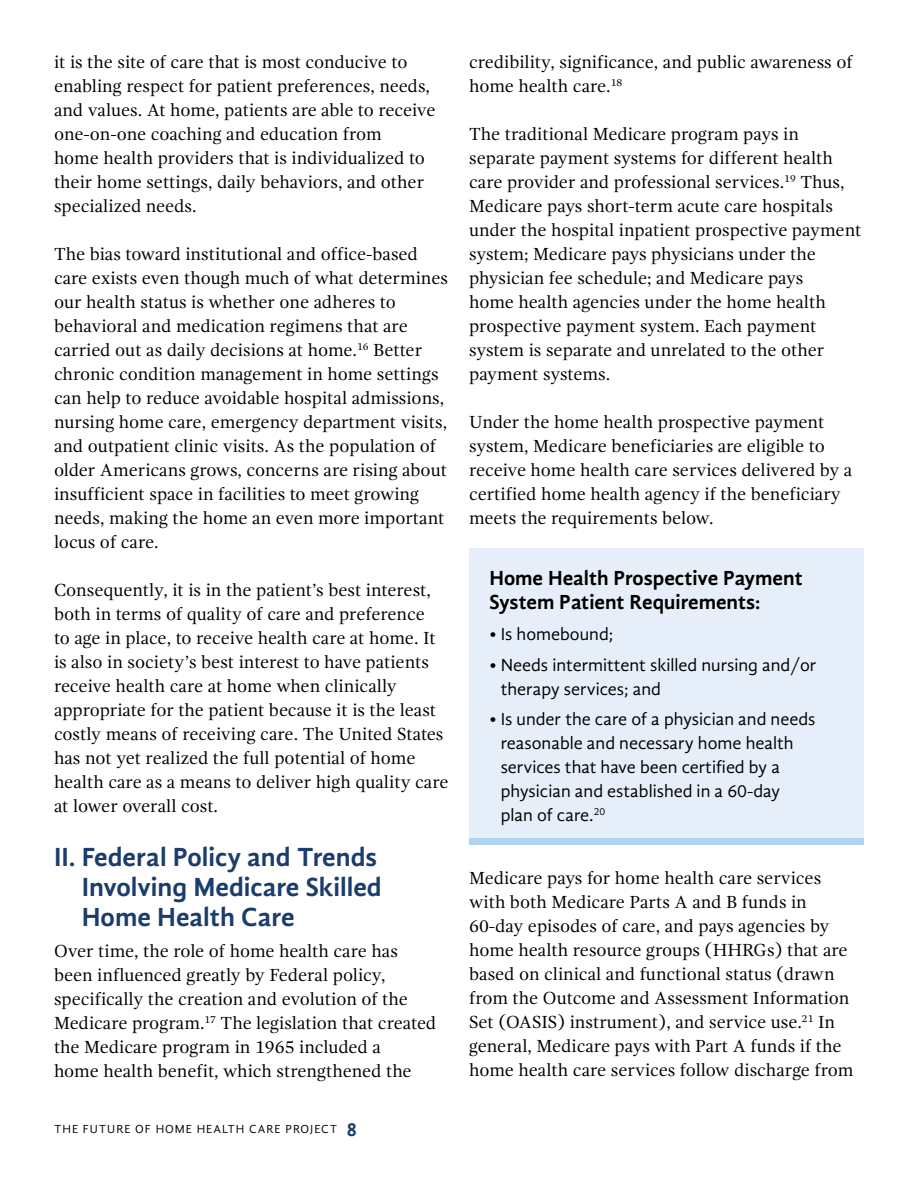
<style>
.page{position:relative;width:918px;height:1188px;background:#fff}
.page>*{position:absolute;margin:0;border:0;box-sizing:border-box;transform-origin:0 0}
.t1{font:700 27px/30px "Gandhi Sans";color:#1b3d6d}
.t2{font:700 21px/24px "Gandhi Sans";color:#000}
.t3{font:18px/24px "Gandhi Serif";color:#000}
.t4{font:18px/24px "Gandhi Sans";color:#000}
.t5{font:12px "Gandhi Sans";letter-spacing:.08em;color:#000}
.s1{font-weight:700;font-size:19.5px;color:#1b3d6d}
</style>
<div class="page">
<div style="left:469px;top:549px;width:395px;height:296px;background:#e6eff9"></div>
<div style="left:469px;top:838px;width:395px;height:7px;background:#b2d4f0"></div>
<p class="t3" style="left:54px;top:50px;width:383px">it is the site of care that is most conducive to enabling respect for patient preferences, needs, and values. At home, patients are able to receive one-on-one coaching and education from<br>home health providers that is individualized to their home settings, daily behaviors, and other specialized needs.</p>
<p class="t3" style="left:54px;top:242px;width:396px">The bias toward institutional and office-based care exists even though much of what determines our health status is whether one adheres to behavioral and medication regimens that are carried out as daily decisions at home.<sup>16</sup> Better chronic condition management in home settings can help to reduce avoidable hospital admissions, nursing home care, emergency department visits, and outpatient clinic visits. As the population of older Americans grows, concerns are rising about insufficient space in facilities to meet growing needs, making the home an even more important locus of care.</p>
<p class="t3" style="left:54px;top:578px;width:396px">Consequently, it is in the patient’s best interest, both in terms of quality of care and preference<br>to age in place, to receive health care at home. It is also in society’s best interest to have patients receive health care at home when clinically appropriate for the patient because it is the least costly means of receiving care. The United States has not yet realized the full potential of home health care as a means to deliver high quality care at lower overall cost.</p>
<h1 class="t1" style="left:82px;top:842px;width:301px;text-indent:-28px">II. Federal Policy and Trends<br>Involving Medicare Skilled<br>Home Health Care</h1>
<p class="t3" style="left:54px;top:939px;width:384px">Over time, the role of home health care has been influenced greatly by Federal policy, specifically the creation and evolution of the Medicare program.<sup>17</sup> The legislation that created the Medicare program in 1965 included a<br>home health benefit, which strengthened the</p>
<p class="t5" style="left:54px;top:1122px;width:305px">THE FUTURE OF HOME HEALTH CARE PROJECT <span class="s1">8</span></p>
<p class="t3" style="left:469px;top:50px;width:385px">credibility, significance, and public awareness of home health care.<sup>18</sup></p>
<p class="t3" style="left:469px;top:122px;width:394px">The traditional Medicare program pays in separate payment systems for different health care provider and professional services.<sup>19</sup> Thus, Medicare pays short-term acute care hospitals under the hospital inpatient prospective payment system; Medicare pays physicians under the physician fee schedule; and Medicare pays<br>home health agencies under the home health prospective payment system. Each payment system is separate and unrelated to the other payment systems.</p>
<p class="t3" style="left:469px;top:410px;width:385px">Under the home health prospective payment system, Medicare beneficiaries are eligible to receive home health care services delivered by a certified home health agency if the beneficiary meets the requirements below.</p>
<p class="t2" style="left:489px;top:566px;width:315px">Home Health Prospective Payment<br>System Patient Requirements:</p>
<p class="t4" style="left:489px;top:622px;width:125px">• Is homebound;</p>
<p class="t4" style="left:501px;top:652px;width:317px;text-indent:-11px">• Needs intermittent skilled nursing and/or therapy services; and</p>
<p class="t4" style="left:501px;top:707px;width:316px;text-indent:-11px">• Is under the care of a physician and needs reasonable and necessary home health services that have been certified by a physician and established in a 60-day plan of care.<sup>20</sup></p>
<p class="t3" style="left:469px;top:866px;width:386px">Medicare pays for home health care services with both Medicare Parts A and B funds in 60-day episodes of care, and pays agencies by home health resource groups (HHRGs) that are based on clinical and functional status (drawn from the Outcome and Assessment Information Set (OASIS) instrument), and service use.<sup>21</sup> In general, Medicare pays with Part A funds if the home health care services follow discharge from</p>
</div>
